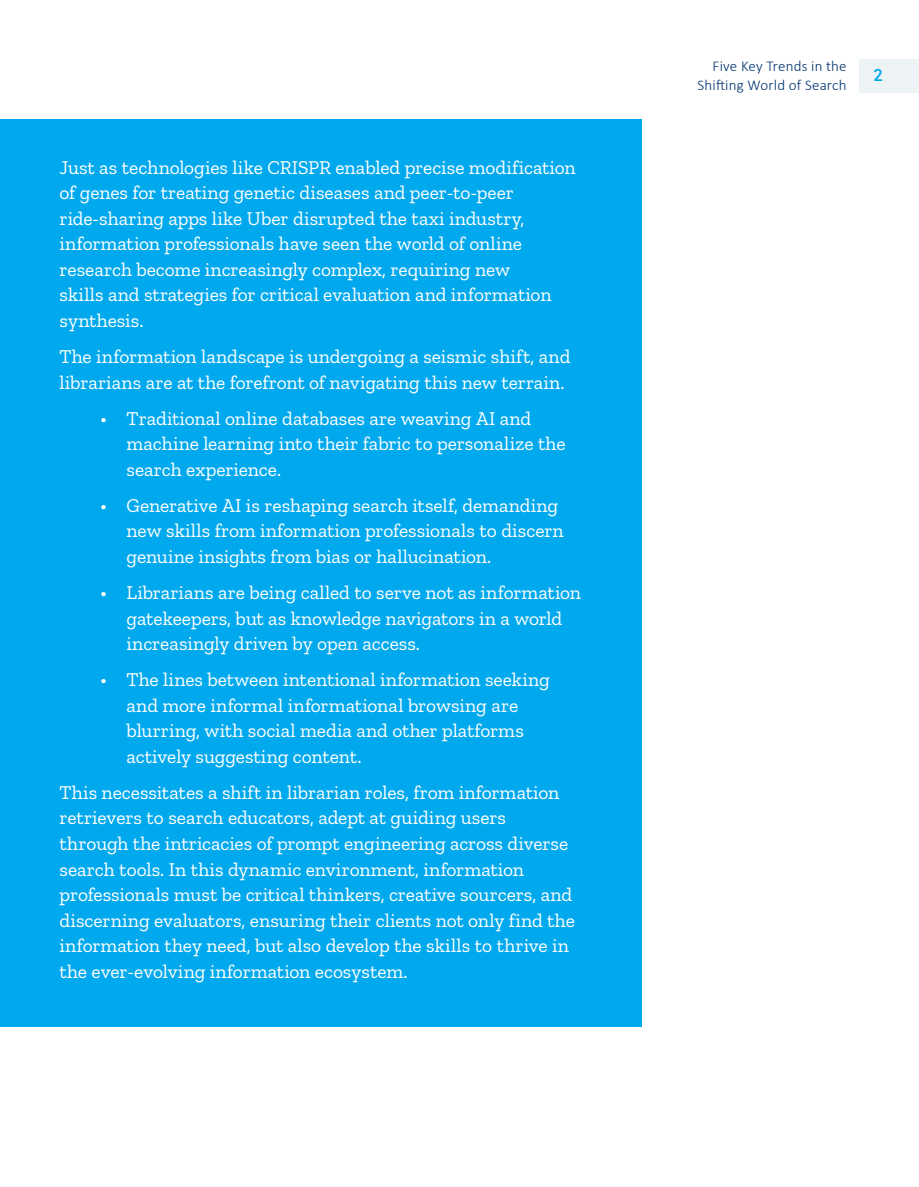
<style>
.page{position:relative;width:919px;height:1187px;background:#fff}
.page>*{position:absolute;margin:0;border:0;box-sizing:border-box;transform-origin:0 0}
.Intro_Paragraph{font:19.5px/25.5px "Zilla Slab";letter-spacing:-.005em;color:#fff}
.t1{font:18px "Soleil Bk";color:#00a9ed}
.t2{font:300 15px/18.8px "Calibri";letter-spacing:.01em;color:#00326e;text-align:right}
</style>
<div class="page">
<div style="left:859px;top:60px;width:59px;height:33px;background:#eef3f5"></div>
<div style="left:0;top:119px;width:641px;height:907px;background:#00a9ed"></div>
<p class="Intro_Paragraph" style="left:60px;top:155px;width:517px">Just as technologies like CRISPR enabled precise modification of genes for treating genetic diseases and peer-to-peer ride-sharing apps like Uber disrupted the taxi industry, information professionals have seen the world of online research become increasingly complex, requiring new<br>skills and strategies for critical evaluation and information synthesis.</p>
<p class="Intro_Paragraph" style="left:60px;top:344px;width:512px">The information landscape is undergoing a seismic shift, and librarians are at the forefront of navigating this new terrain.</p>
<p class="Intro_Paragraph" style="left:126px;top:405px;width:440px;text-indent:-26px">• Traditional online databases are weaving AI and machine learning into their fabric to personalize the search experience.</p>
<p class="Intro_Paragraph" style="left:126px;top:493px;width:438px;text-indent:-26px">• Generative AI is reshaping search itself, demanding new skills from information professionals to discern genuine insights from bias or hallucination.</p>
<p class="Intro_Paragraph" style="left:126px;top:580px;width:456px;text-indent:-26px">• Librarians are being called to serve not as information gatekeepers, but as knowledge navigators in a world increasingly driven by open access.</p>
<p class="Intro_Paragraph" style="left:126px;top:667px;width:424px;text-indent:-26px">• The lines between intentional information seeking and more informal informational browsing are blurring, with social media and other platforms actively suggesting content.</p>
<p class="Intro_Paragraph" style="left:60px;top:779px;width:517px">This necessitates a shift in librarian roles, from information retrievers to search educators, adept at guiding users through the intricacies of prompt engineering across diverse search tools. In this dynamic environment, information professionals must be critical thinkers, creative sourcers, and discerning evaluators, ensuring their clients not only find the information they need, but also develop the skills to thrive in the ever-evolving information ecosystem.</p>
<p class="t2" style="left:697px;top:56px;width:151px">Five Key Trends in the<br>Shifting World of Search</p>
<p class="t1" style="left:873px;top:61px;width:11px">2</p>
</div>
